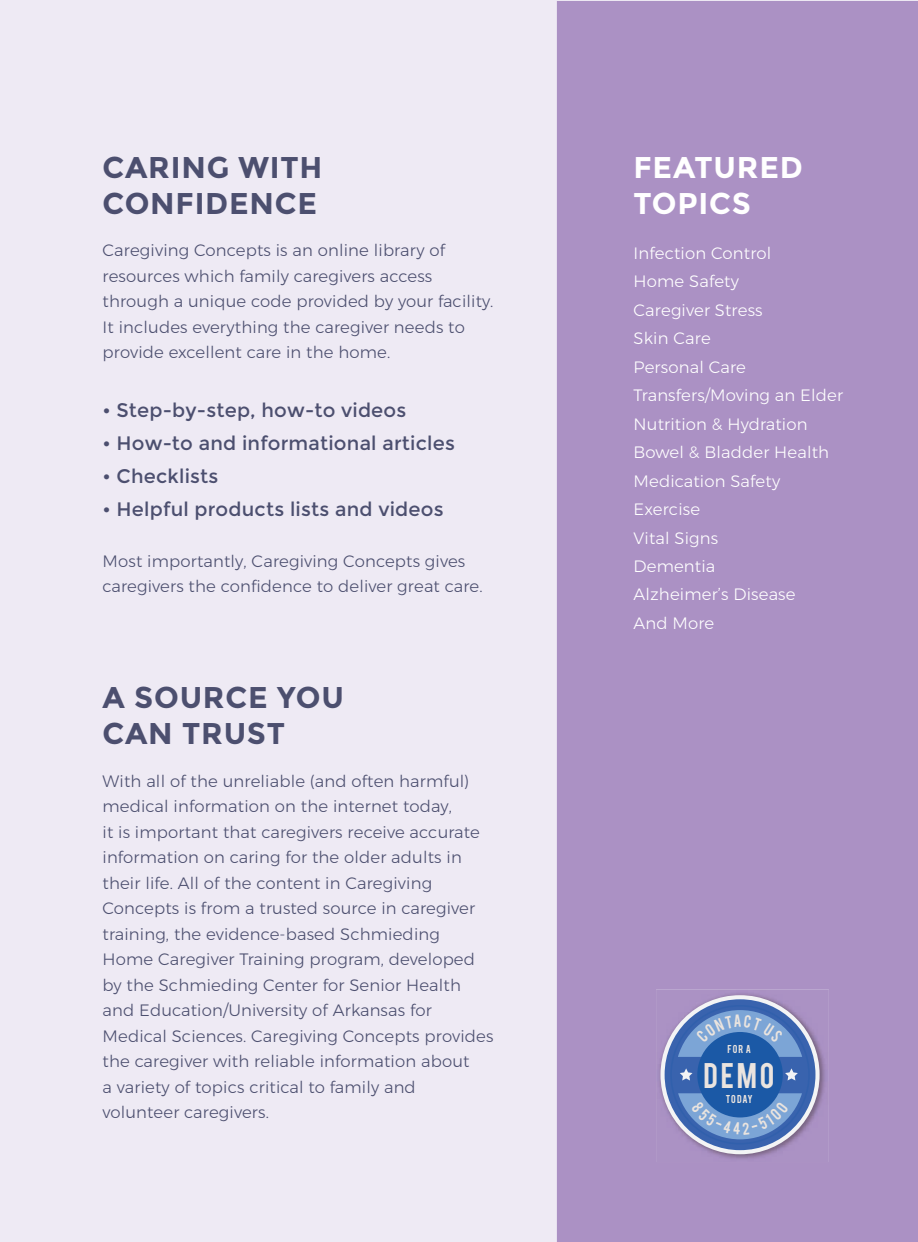
<style>
.page{position:relative;width:918px;height:1242px;background:#fff}
.page>*{position:absolute;margin:0;border:0;box-sizing:border-box;transform-origin:0 0}
.t1{font:700 30px/36px "Montserrat";letter-spacing:.025em;color:#4c4f6f}
.t2{font:700 30px/36px "Montserrat";letter-spacing:.025em;color:#fff}
.t3{font:27.9px "Bebas";color:#eae4df}
.t4{font:19.5px "Montserrat";letter-spacing:.01em;color:#4c4f6f}
.t5{font:300 16.5px/25.5px "Montserrat";letter-spacing:.01em;color:#4c4f6f}
.t6{font:300 16.5px/28.5px "Montserrat";letter-spacing:.01em;color:#fff}
.t7{font:9px "Bebas";letter-spacing:.1em;color:#eae4df}
</style>
<div class="page">
<div style="left:0;top:1px;width:918px;height:1241px;background:#eeeaf4"></div>
<div style="left:557px;top:1px;width:361px;height:1241px;background:#ab91c4"></div>
<img style="left:656px;top:990px;width:173px;height:172px">
<svg style="left:661px;top:995px;width:159px;height:159px"></svg>
<div style="left:665px;top:999px;width:150px;height:151px;background:#3963ae;border-radius:50%"></div>
<svg style="left:670px;top:1005px;width:140px;height:139px"></svg>
<h1 class="t1" style="left:103px;top:153px;width:221px">CARING WITH<br>CONFIDENCE</h1>
<p class="t5" style="left:103px;top:239px;width:392px">Caregiving Concepts is an online library of resources which family caregivers access through a unique code provided by your facility.<br>It includes everything the caregiver needs to provide excellent care in the home.</p>
<p class="t4" style="left:103px;top:399px;width:305px">• Step-by-step, how-to videos</p>
<p class="t4" style="left:103px;top:432px;width:354px">• How-to and informational articles</p>
<p class="t4" style="left:103px;top:465px;width:117px">• Checklists</p>
<p class="t4" style="left:103px;top:498px;width:343px">• Helpful products lists and videos</p>
<p class="t5" style="left:103px;top:550px;width:382px">Most importantly, Caregiving Concepts gives caregivers the confidence to deliver great care.</p>
<h1 class="t1" style="left:103px;top:683px;width:243px">A SOURCE YOU<br>CAN TRUST</h1>
<p class="t5" style="left:103px;top:770px;width:393px">With all of the unreliable (and often harmful) medical information on the internet today,<br>it is important that caregivers receive accurate information on caring for the older adults in their life. All of the content in Caregiving Concepts is from a trusted source in caregiver training, the evidence-based Schmieding Home Caregiver Training program, developed by the Schmieding Center for Senior Health and Education/University of Arkansas for Medical Sciences. Caregiving Concepts provides the caregiver with reliable information about<br>a variety of topics critical to family and volunteer caregivers.</p>
<h1 class="t2" style="left:634px;top:153px;width:171px">FEATURED<br>TOPICS</h1>
<p class="t6" style="left:634px;top:240px;width:211px">Infection Control<br>Home Safety<br>Caregiver Stress<br>Skin Care<br>Personal Care<br>Transfers/Moving an Elder<br>Nutrition &amp; Hydration<br>Bowel &amp; Bladder Health<br>Medication Safety<br>Exercise<br>Vital Signs<br>Dementia<br>Alzheimer’s Disease<br>And More</p>
<p class="t7" style="left:728px;top:1045px;width:25px">FOR A</p>
<h2 class="t3" style="left:703px;top:1062px;width:73px">DEMO</h2>
<p class="t7" style="left:726px;top:1095px;width:29px">TODAY</p>
</div>
